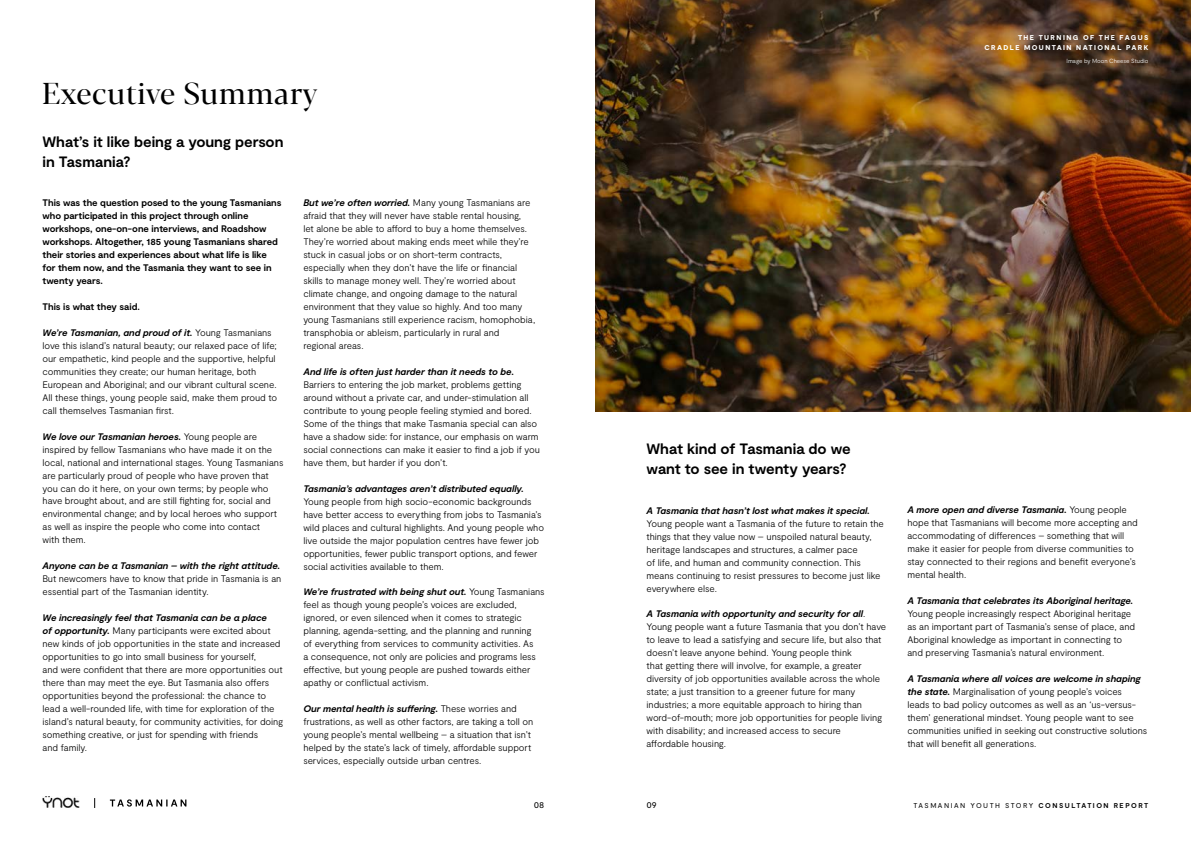
<style>
.page{position:relative;width:1191px;height:842px;background:#fff}
.page>*{position:absolute;margin:0;border:0;box-sizing:border-box;transform-origin:0 0}
.t1{font:30px "Blacker Display";letter-spacing:.02em;color:#000}
.t2{font:700 15px/20px "Moderat";letter-spacing:-.005em;color:#000}
.t3{font:300 9.5px/13px "Moderat";letter-spacing:-.01em;color:#000}
.t4{font:700 9.5px/13px "Moderat";letter-spacing:-.005em;color:#000}
.t5{font:italic 700 9.5px "Moderat";letter-spacing:-.005em;color:#000}
.t6{font:9px "Moderat";color:#000}
.t7{font:900 7px/10px "Moderat";letter-spacing:.195em;color:#fff;text-align:right}
.t8{font:7px "Moderat";letter-spacing:.21em;color:#000}
.t9{font:300 6px "Moderat";letter-spacing:-.01em;color:#fff}
.s1{font-weight:700;font-style:italic}
.s2{font-weight:700}
</style>
<div class="page">
<img style="left:595px;top:0;width:596px;height:411px">
<svg style="left:110px;top:799px;width:76px;height:7px"></svg>
<img style="left:43px;top:796px;width:36px;height:12px">
<h1 class="t1" style="left:43px;top:78px;width:276px">Executive Summary</h1>
<h2 class="t2" style="left:43px;top:132px;width:242px">What’s it like being a young person in Tasmania?</h2>
<p class="t4" style="left:43px;top:197px;width:240px">This was the question posed to the young Tasmanians who participated in this project through online workshops, one-on-one interviews, and Roadshow workshops. Altogether, 185 young Tasmanians shared their stories and experiences about what life is like for them now, and the Tasmania they want to see in twenty years.</p>
<p class="t4" style="left:43px;top:301px;width:99px">This is what they said.</p>
<p class="t3" style="left:43px;top:326px;width:236px"><span class="s1">We’re Tasmanian, and proud of it.</span> Young Tasmanians love this island’s natural beauty; our relaxed pace of life; our empathetic, kind people and the supportive, helpful communities they create; our human heritage, both European and Aboriginal; and our vibrant cultural scene.<br>All these things, young people said, make them proud to call themselves Tasmanian first.</p>
<p class="t3" style="left:43px;top:430px;width:242px"><span class="s1">We love our Tasmanian heroes.</span> Young people are inspired by fellow Tasmanians who have made it on the local, national and international stages. Young Tasmanians are particularly proud of people who have proven that you can do it here, on your own terms; by people who have brought about, and are still fighting for, social and environmental change; and by local heroes who support as well as inspire the people who come into contact<br>with them.</p>
<p class="t5" style="left:43px;top:560px;width:239px">Anyone can be a Tasmanian – with the right attitude.</p>
<p class="t3" style="left:43px;top:573px;width:240px">But newcomers have to know that pride in Tasmania is an essential part of the Tasmanian identity.</p>
<p class="t3" style="left:43px;top:611px;width:242px"><span class="s1">We increasingly feel that Tasmania can be a place<br>of opportunity.</span> Many participants were excited about new kinds of job opportunities in the state and increased opportunities to go into small business for yourself,<br>and were confident that there are more opportunities out there than may meet the eye. But Tasmania also offers opportunities beyond the professional: the chance to lead a well-rounded life, with time for exploration of the island’s natural beauty, for community activities, for doing something creative, or just for spending with friends<br>and family.</p>
<p class="t3" style="left:303px;top:196px;width:233px"><span class="s1">But we’re often worried.</span> Many young Tasmanians are afraid that they will never have stable rental housing,<br>let alone be able to afford to buy a home themselves.<br>They’re worried about making ends meet while they’re stuck in casual jobs or on short-term contracts, especially when they don’t have the life or financial skills to manage money well. They’re worried about climate change, and ongoing damage to the natural environment that they value so highly. And too many young Tasmanians still experience racism, homophobia, transphobia or ableism, particularly in rural and<br>regional areas.</p>
<p class="t5" style="left:303px;top:366px;width:212px">And life is often just harder than it needs to be.</p>
<p class="t3" style="left:303px;top:378px;width:238px">Barriers to entering the job market, problems getting around without a private car, and under-stimulation all contribute to young people feeling stymied and bored.<br>Some of the things that make Tasmania special can also have a shadow side: for instance, our emphasis on warm social connections can make it easier to find a job if you have them, but harder if you don’t.</p>
<p class="t5" style="left:303px;top:483px;width:222px">Tasmania’s advantages aren’t distributed equally.</p>
<p class="t3" style="left:303px;top:495px;width:242px">Young people from high socio-economic backgrounds have better access to everything from jobs to Tasmania’s wild places and cultural highlights. And young people who live outside the major population centres have fewer job opportunities, fewer public transport options, and fewer social activities available to them.</p>
<p class="t3" style="left:303px;top:586px;width:243px"><span class="s1">We’re frustrated with being shut out.</span> Young Tasmanians feel as though young people’s voices are excluded, ignored, or even silenced when it comes to strategic planning, agenda-setting, and the planning and running<br>of everything from services to community activities. As<br>a consequence, not only are policies and programs less effective, but young people are pushed towards either apathy or conflictual activism.</p>
<p class="t3" style="left:303px;top:702px;width:231px"><span class="s1">Our mental health is suffering.</span> These worries and frustrations, as well as other factors, are taking a toll on young people’s mental wellbeing – a situation that isn’t helped by the state’s lack of timely, affordable support services, especially outside urban centres.</p>
<p class="t7" style="left:984px;top:33px;width:165px">THE TURNING OF THE FAGUS<br>CRADLE MOUNTAIN NATIONAL PARK</p>
<p class="t9" style="left:1066px;top:57px;width:83px">Image by Moon Cheese Studio</p>
<h2 class="t2" style="left:646px;top:439px;width:206px">What kind of Tasmania do we want to see in twenty years?</h2>
<p class="t5" style="left:646px;top:505px;width:225px">A Tasmania that hasn’t lost what makes it special.</p>
<p class="t3" style="left:646px;top:517px;width:239px">Young people want a Tasmania of the future to retain the things that they value now – unspoiled natural beauty, heritage landscapes and structures, a calmer pace<br>of life, and human and community connection. This means continuing to resist pressures to become just like everywhere else.</p>
<p class="t3" style="left:646px;top:608px;width:241px"><span class="s1">A Tasmania with opportunity and security for all</span>.<br>Young people want a future Tasmania that you don’t have to leave to lead a satisfying and secure life, but also that doesn’t leave anyone behind. Young people think<br>that getting there will involve, for example, a greater diversity of job opportunities available across the whole state; a just transition to a greener future for many industries; a more equitable approach to hiring than word-of-mouth; more job opportunities for people living with disability; and increased access to secure<br>affordable housing.</p>
<p class="t3" style="left:907px;top:504px;width:232px"><span class="s1">A more open and diverse Tasmania.</span> Young people hope that Tasmanians will become more accepting and accommodating of differences – something that will make it easier for people from diverse communities to stay connected to their regions and benefit everyone’s mental health.</p>
<p class="t5" style="left:907px;top:595px;width:227px">A Tasmania that celebrates its Aboriginal heritage.</p>
<p class="t3" style="left:907px;top:607px;width:229px">Young people increasingly respect Aboriginal heritage as an important part of Tasmania’s sense of place, and Aboriginal knowledge as important in connecting to and preserving Tasmania’s natural environment.</p>
<p class="t3" style="left:907px;top:672px;width:241px"><span class="s1">A Tasmania where all voices are welcome in shaping the state.</span> Marginalisation of young people’s voices<br>leads to bad policy outcomes as well as an ‘us-versus&shy;them’ generational mindset. Young people want to see communities unified in seeking out constructive solutions that will benefit all generations.</p>
<p class="t6" style="left:534px;top:799px;width:12px">08</p>
<p class="t6" style="left:646px;top:799px;width:12px">09</p>
<p class="t8" style="left:913px;top:801px;width:236px">TASMANIAN YOUTH STORY <span class="s2">CONSULTATION REPORT</span></p>
</div>
